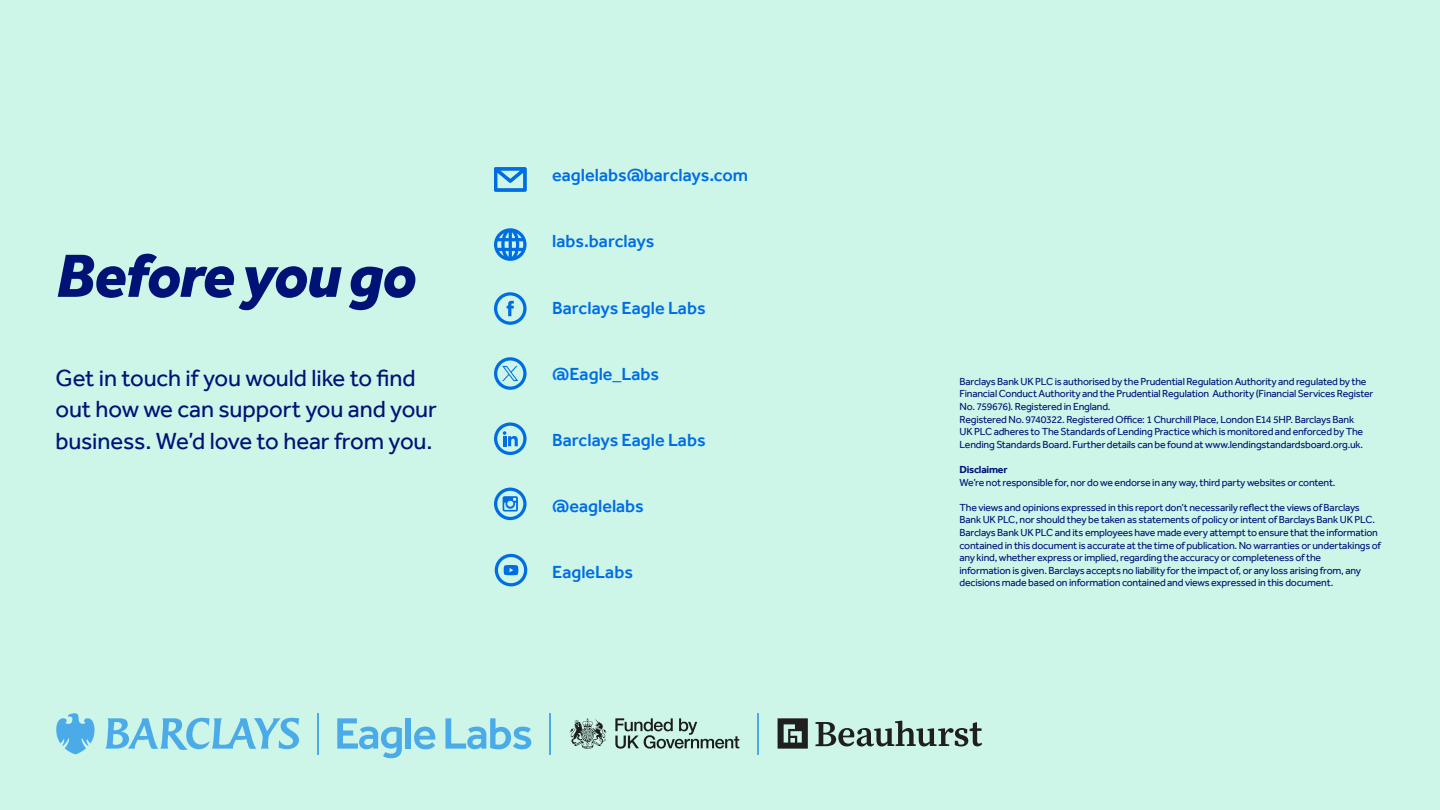
<style>
.page{position:relative;width:1440px;height:810px;background:#cdf5e8}
.page>*{position:absolute;margin:0;border:0;box-sizing:border-box;transform-origin:0 0}
.t1{font:italic 800 63px "Barclays Effra";letter-spacing:-.02em;color:#001276}
.t2{font:24px/31.5px "Barclays Effra";letter-spacing:-.005em;color:#001276}
.t3{font:500 18px "Barclays Effra";color:#006de3}
.t4{font:10.5px/12.6px "Barclays Effra";letter-spacing:-.02em;color:#001276}
.t5{font:700 10.5px "Barclays Effra";letter-spacing:-.02em;color:#001276}
</style>
<div class="page">
<svg style="left:494px;top:228px;width:33px;height:33px"></svg>
<svg style="left:494px;top:167px;width:33px;height:25px"></svg>
<svg style="left:494px;top:292px;width:33px;height:33px"></svg>
<svg style="left:494px;top:488px;width:33px;height:32px"></svg>
<svg style="left:495px;top:554px;width:32px;height:32px"></svg>
<svg style="left:494px;top:422px;width:33px;height:33px"></svg>
<svg style="left:337px;top:718px;width:65px;height:40px"></svg>
<div style="left:406px;top:718px;width:5px;height:31px;background:#4aabe8"></div>
<svg style="left:414px;top:727px;width:21px;height:22px"></svg>
<svg style="left:446px;top:718px;width:85px;height:31px"></svg>
<svg style="left:56px;top:713px;width:243px;height:41px"></svg>
<hr style="left:317px;top:713px;width:2px;height:41px;background:#4aabe8">
<svg style="left:615px;top:718px;width:124px;height:31px"></svg>
<svg style="left:569px;top:718px;width:38px;height:31px"></svg>
<hr style="left:550px;top:713px;width:1px;height:41px;background:#4aabe8">
<hr style="left:758px;top:713px;width:1px;height:41px;background:#4aabe8">
<svg style="left:778px;top:718px;width:30px;height:31px"></svg>
<svg style="left:816px;top:721px;width:166px;height:25px"></svg>
<svg style="left:494px;top:357px;width:32px;height:33px"></svg>
<h3 class="t3" style="left:552px;top:165px;width:198px">eaglelabs@barclays.com</h3>
<h1 class="t1" style="left:56px;top:238px;width:362px">Before you go</h1>
<h3 class="t3" style="left:552px;top:231px;width:104px">labs.barclays</h3>
<h3 class="t3" style="left:552px;top:297px;width:155px">Barclays Eagle Labs</h3>
<h3 class="t3" style="left:552px;top:363px;width:109px">@Eagle_Labs</h3>
<h2 class="t2" style="left:56px;top:362px;width:383px">Get in touch if you would like to find out how we can support you and your business. We’d love to hear from you.</h2>
<p class="t4" style="left:960px;top:375px;width:415px">Barclays Bank UK PLC is authorised by the Prudential Regulation Authority and regulated by the Financial Conduct Authority and the Prudential Regulation Authority (Financial Services Register No. 759676). Registered in England.<br>Registered No. 9740322. Registered Office: 1 Churchill Place, London E14 5HP. Barclays Bank<br>UK PLC adheres to The Standards of Lending Practice which is monitored and enforced by The Lending Standards Board. Further details can be found at www.lendingstandardsboard.org.uk.</p>
<p class="t5" style="left:960px;top:463px;width:50px">Disclaimer</p>
<p class="t4" style="left:960px;top:476px;width:378px">We’re not responsible for, nor do we endorse in any way, third party websites or content.</p>
<p class="t4" style="left:960px;top:501px;width:423px">The views and opinions expressed in this report don’t necessarily reflect the views of Barclays Bank UK PLC, nor should they be taken as statements of policy or intent of Barclays Bank UK PLC.<br>Barclays Bank UK PLC and its employees have made every attempt to ensure that the information contained in this document is accurate at the time of publication. No warranties or undertakings of any kind, whether express or implied, regarding the accuracy or completeness of the<br>information is given. Barclays accepts no liability for the impact of, or any loss arising from, any decisions made based on information contained and views expressed in this document.</p>
<h3 class="t3" style="left:552px;top:429px;width:155px">Barclays Eagle Labs</h3>
<h3 class="t3" style="left:552px;top:495px;width:93px">@eaglelabs</h3>
<h3 class="t3" style="left:552px;top:561px;width:82px">EagleLabs</h3>
</div>
